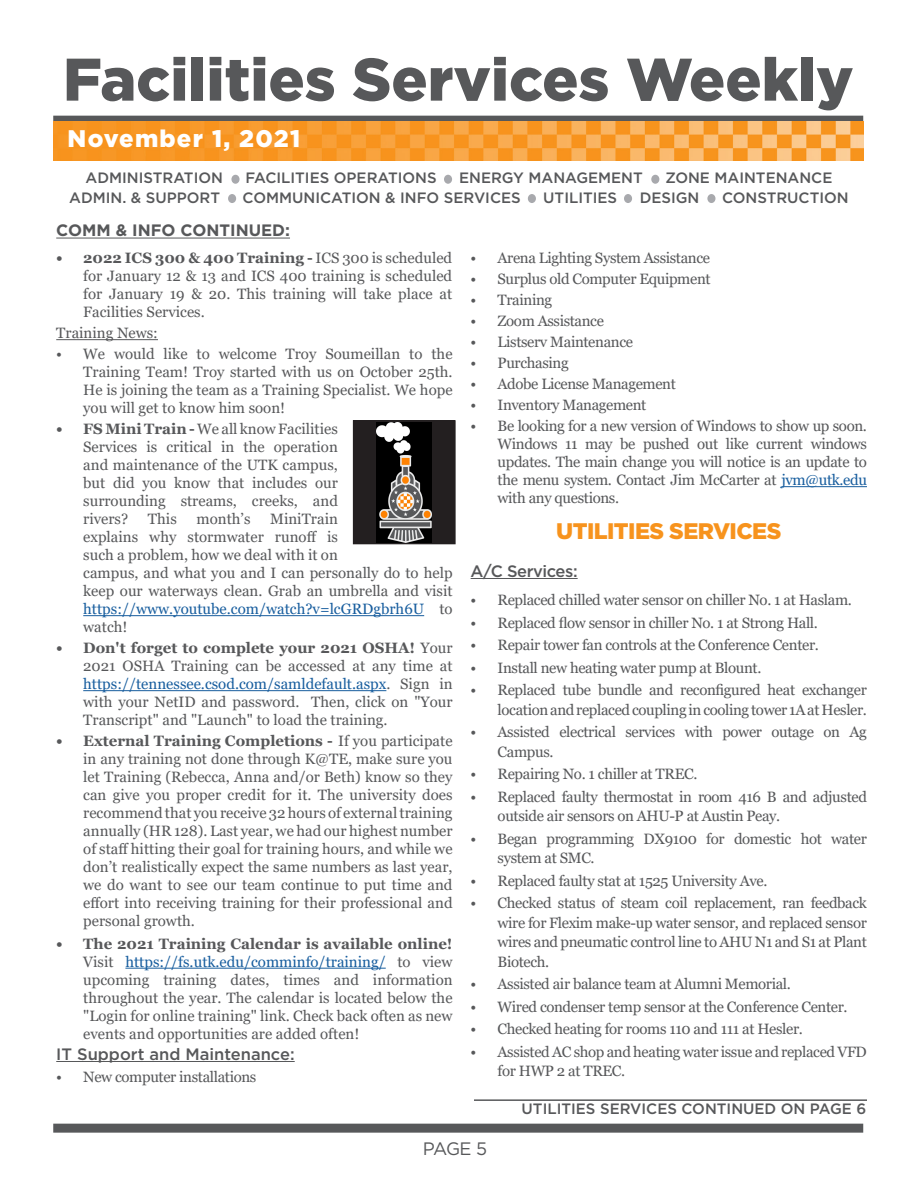
<style>
.page{position:relative;width:918px;height:1188px;background:#fff}
.page>*{position:absolute;margin:0;border:0;box-sizing:border-box;transform-origin:0 0}
.t1{font:900 60px "Gotham";color:#57585a}
.t2{font:900 24px "Gotham";letter-spacing:.05em;color:#fff}
.t3{font:900 22.5px "Gotham";letter-spacing:-.025em;color:#f7931d}
.t4{font:18px "Gotham";color:#57585a}
.t5{font:500 16.5px "Gotham";color:#57585a}
.t6{font:700 16.5px "Gotham";color:#57585a}
.t7{font:500 16.5px "Gotham";letter-spacing:-.025em;color:#57585a}
.t8{font:15px/18px "Georgia";letter-spacing:-.025em;color:#57585a;text-align:justify}
.t9{font:15px/18px "Georgia";color:#57585a}
.t10{font:500 15px "Gotham";color:#57585a}
.s1{font-weight:700}
.s2{color:#175d9e}
</style>
<div class="page">
<div style="left:53px;top:1124px;width:810px;height:9px;background:#57585a"></div>
<div style="left:53px;top:116px;width:810px;height:6px;background:#57585a"></div>
<img style="left:53px;top:121px;width:810px;height:40px">
<hr style="left:56px;top:339px;width:102px;height:1px;background:#57585a">
<hr style="left:83px;top:615px;width:341px;height:1px;background:#175d9e">
<hr style="left:83px;top:690px;width:303px;height:1px;background:#175d9e">
<hr style="left:125px;top:968px;width:261px;height:1px;background:#175d9e">
<hr style="left:56px;top:1061px;width:239px;height:1px;background:#57585a">
<hr style="left:781px;top:486px;width:86px;height:1px;background:#175d9e">
<hr style="left:471px;top:578px;width:107px;height:1px;background:#57585a">
<hr style="left:56px;top:238px;width:234px;height:1px;background:#57585a">
<hr style="left:474px;top:1099px;width:393px;height:2px;background:#57585a">
<div style="left:228px;top:194px;width:8px;height:9px;background:#a8a9ad;border-radius:50%"></div>
<div style="left:528px;top:194px;width:8px;height:9px;background:#a8a9ad;border-radius:50%"></div>
<div style="left:444px;top:175px;width:8px;height:9px;background:#a8a9ad;border-radius:50%"></div>
<div style="left:624px;top:194px;width:8px;height:9px;background:#a8a9ad;border-radius:50%"></div>
<div style="left:231px;top:175px;width:9px;height:9px;background:#a8a9ad;border-radius:50%"></div>
<div style="left:707px;top:194px;width:8px;height:9px;background:#a8a9ad;border-radius:50%"></div>
<div style="left:651px;top:175px;width:8px;height:9px;background:#a8a9ad;border-radius:50%"></div>
<div style="left:353px;top:421px;width:102px;height:123px;background:#231f20"></div>
<img style="left:377px;top:423px;width:54px;height:119px">
<div style="left:353px;top:420px;width:103px;height:124px;border:1px solid #231f20"></div>
<p class="t1" style="left:63px;top:38px;width:792px">Facilities Services Weekly</p>
<p class="t2" style="left:68px;top:122px;width:234px">November 1, 2021</p>
<p class="t10" style="left:86px;top:168px;width:139px">ADMINISTRATION</p>
<p class="t10" style="left:246px;top:168px;width:193px">FACILITIES OPERATIONS</p>
<p class="t10" style="left:459px;top:168px;width:185px">ENERGY MANAGEMENT</p>
<p class="t10" style="left:665px;top:168px;width:169px">ZONE MAINTENANCE</p>
<p class="t10" style="left:69px;top:188px;width:152px">ADMIN. &amp; SUPPORT</p>
<p class="t10" style="left:243px;top:188px;width:280px">COMMUNICATION &amp; INFO SERVICES</p>
<p class="t10" style="left:543px;top:188px;width:75px">UTILITIES</p>
<p class="t10" style="left:640px;top:188px;width:61px">DESIGN</p>
<p class="t10" style="left:722px;top:188px;width:128px">CONSTRUCTION</p>
<p class="t6" style="left:56px;top:220px;width:235px">COMM &amp; INFO CONTINUED:</p>
<p class="t8" style="left:83px;top:249px;width:370px;text-indent:-27px"><span class="s1">• 2022 ICS 300 &amp; 400 Training -</span> ICS 300 is scheduled for January 12 &amp; 13 and ICS 400 training is scheduled for January 19 &amp; 20. This training will take place at Facilities Services.</p>
<p class="t9" style="left:56px;top:324px;width:103px">Training News:</p>
<p class="t8" style="left:83px;top:345px;width:371px;text-indent:-27px">• We would like to welcome Troy Soumeillan to the Training Team! Troy started with us on October 25th.<br>He is joining the team as a Training Specialist. We hope you will get to know him soon!</p>
<p class="t8" style="left:83px;top:420px;width:256px;text-indent:-27px"><span class="s1">• FS Mini Train -</span> We all know Facilities Services is critical in the operation and maintenance of the UTK campus, but did you know that includes our surrounding streams, creeks, and rivers?</p>
<p class="t8" style="left:148px;top:510px;width:30px">This</p>
<p class="t8" style="left:197px;top:510px;width:55px">month’s</p>
<p class="t9" style="left:83px;top:510px;width:371px;text-indent:187px">MiniTrain<br>explains why stormwater runoff is<br>such a problem, how we deal with it on<br>campus, and what you and I can personally do to help keep our waterways clean. Grab an umbrella and visit <span class="s2">https://www.youtube.com/watch?v=lcGRDgbrh6U</span> to watch!</p>
<p class="t8" style="left:83px;top:639px;width:371px;text-indent:-27px"><span class="s1">• Don't forget to complete your 2021 OSHA!</span> Your 2021 OSHA Training can be accessed at any time at <span class="s2">https://tennessee.csod.com/samldefault.aspx</span>. Sign in with your NetID and password. Then, click on "Your Transcript" and "Launch" to load the training.</p>
<p class="t8" style="left:83px;top:732px;width:371px;text-indent:-27px"><span class="s1">• External Training Completions -</span> If you participate in any training not done through K@TE, make sure you let Training (Rebecca, Anna and/or Beth) know so they can give you proper credit for it. The university does recommend that you receive 32 hours of external training annually (HR 128). Last year, we had our highest number of staff hitting their goal for training hours, and while we don’t realistically expect the same numbers as last year, we do want to see our team continue to put time and effort into receiving training for their professional and personal growth.</p>
<p class="t8" style="left:83px;top:935px;width:371px;text-indent:-27px"><span class="s1">• The 2021 Training Calendar is available online!<br></span>Visit <span class="s2">https://fs.utk.edu/comminfo/training/</span> to view upcoming training dates, times and information throughout the year. The calendar is located below the "Login for online training" link. Check back often as new events and opportunities are added often!</p>
<p class="t5" style="left:56px;top:1043px;width:240px">IT Support and Maintenance:</p>
<p class="t8" style="left:56px;top:1068px;width:202px">• New computer installations</p>
<p class="t8" style="left:471px;top:249px;width:241px">• Arena Lighting System Assistance</p>
<p class="t8" style="left:471px;top:270px;width:242px">• Surplus old Computer Equipment</p>
<p class="t8" style="left:471px;top:291px;width:83px">• Training</p>
<p class="t8" style="left:471px;top:312px;width:135px">• Zoom Assistance</p>
<p class="t8" style="left:471px;top:333px;width:164px">• Listserv Maintenance</p>
<p class="t8" style="left:471px;top:354px;width:100px">• Purchasing</p>
<p class="t8" style="left:471px;top:375px;width:207px">• Adobe License Management</p>
<p class="t8" style="left:471px;top:396px;width:177px">• Inventory Management</p>
<p class="t8" style="left:498px;top:417px;width:371px;text-indent:-27px">• Be looking for a new version of Windows to show up soon.<br>Windows 11 may be pushed out like current windows updates. The main change you will notice is an update to the menu system. Contact Jim McCarter at <span class="s2">jvm@utk.edu </span>with any questions.</p>
<p class="t3" style="left:556px;top:516px;width:227px">UTILITIES SERVICES</p>
<p class="t7" style="left:471px;top:560px;width:109px">A/C Services:</p>
<p class="t8" style="left:471px;top:591px;width:383px">• Replaced chilled water sensor on chiller No. 1 at Haslam.</p>
<p class="t8" style="left:471px;top:614px;width:349px">• Replaced flow sensor in chiller No. 1 at Strong Hall.</p>
<p class="t8" style="left:471px;top:636px;width:350px">• Repair tower fan controls at the Conference Center.</p>
<p class="t8" style="left:471px;top:659px;width:292px">• Install new heating water pump at Blount.</p>
<p class="t8" style="left:471px;top:681px;width:398px;line-height:19.5px;text-align:right">• Replaced tube bundle and reconfigured heat exchanger location and replaced coupling in cooling tower 1A at Hesler.</p>
<p class="t8" style="left:498px;top:723px;width:371px;line-height:19.5px;text-indent:-27px">• Assisted electrical services with power outage on Ag<br>Campus.</p>
<p class="t8" style="left:471px;top:765px;width:228px">• Repairing No. 1 chiller at TREC.</p>
<p class="t8" style="left:498px;top:787px;width:371px;line-height:19.5px;text-indent:-27px">• Replaced faulty thermostat in room 416 B and adjusted outside air sensors on AHU-P at Austin Peay.</p>
<p class="t8" style="left:498px;top:829px;width:371px;line-height:19.5px;text-indent:-27px">• Began programming DX9100 for domestic hot water system at SMC.</p>
<p class="t8" style="left:471px;top:872px;width:298px">• Replaced faulty stat at 1525 University Ave.</p>
<p class="t8" style="left:498px;top:894px;width:371px;line-height:19.5px;text-indent:-27px">• Checked status of steam coil replacement, ran feedback wire for Flexim make-up water sensor, and replaced sensor wires and pneumatic control line to AHU N1 and S1 at Plant Biotech.</p>
<p class="t8" style="left:471px;top:975px;width:322px">• Assisted air balance team at Alumni Memorial.</p>
<p class="t8" style="left:471px;top:998px;width:378px">• Wired condenser temp sensor at the Conference Center.</p>
<p class="t8" style="left:471px;top:1020px;width:334px">• Checked heating for rooms 110 and 111 at Hesler.</p>
<p class="t8" style="left:498px;top:1042px;width:371px;line-height:19.5px;text-indent:-27px">• Assisted AC shop and heating water issue and replaced VFD for HWP 2 at TREC.</p>
<p class="t10" style="left:522px;top:1099px;width:346px">UTILITIES SERVICES CONTINUED ON PAGE 6</p>
<p class="t4" style="left:423px;top:1137px;width:66px">PAGE 5</p>
</div>
